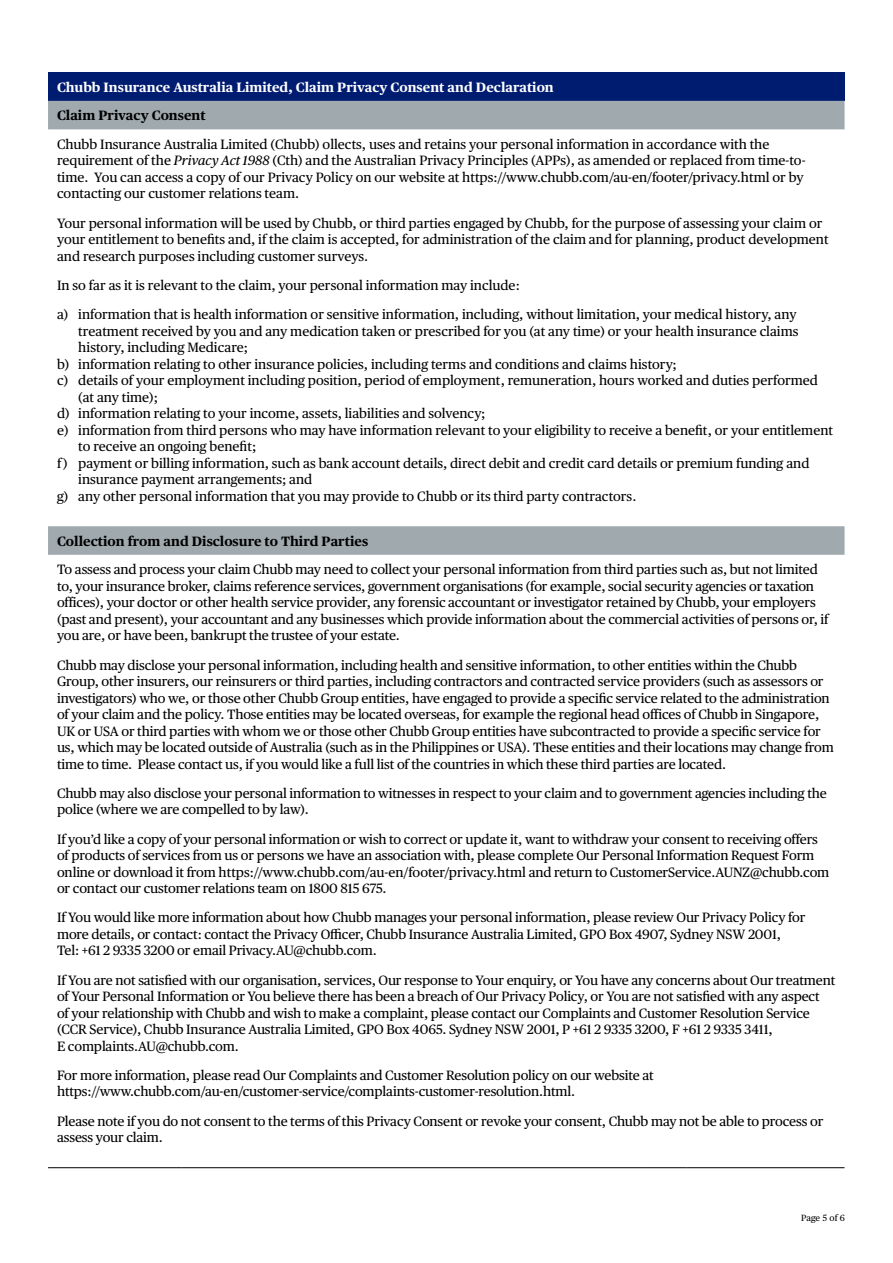
<style>
.page{position:relative;width:893px;height:1263px;background:#fff}
.page>*{position:absolute;margin:0;border:0;box-sizing:border-box;transform-origin:0 0}
.t1{font:13.5px/16.5px "Chubb Publico Text";letter-spacing:-.01em;color:#000}
.t2{font:700 13.5px "Chubb Publico Text";color:#fff}
.t3{font:700 13.5px "Chubb Publico Text";color:#000}
.t4{font:9px "Chubb Publico Text";color:#000}
.s1{font-style:italic}
</style>
<div class="page">
<div style="left:48px;top:72px;width:796px;height:29px;background:#001c71"></div>
<svg style="left:48px;top:101px;width:796px;height:454px"></svg>
<hr style="left:48px;top:1167px;width:134px;height:1px;background:#000">
<hr style="left:182px;top:1167px;width:460px;height:1px;background:#000">
<hr style="left:642px;top:1167px;width:45px;height:1px;background:#000">
<hr style="left:687px;top:1167px;width:157px;height:1px;background:#000">
<p class="t2" style="left:57px;top:77px;width:498px">Chubb Insurance Australia Limited, Claim Privacy Consent and Declaration</p>
<p class="t3" style="left:57px;top:105px;width:150px">Claim Privacy Consent</p>
<p class="t1" style="left:57px;top:135px;width:750px">Chubb Insurance Australia Limited (Chubb) ollects, uses and retains your personal information in accordance with the requirement of the <span class="s1">Privacy Act 1988</span> (Cth) and the Australian Privacy Principles (APPs), as amended or replaced from time-to&shy;time. You can access a copy of our Privacy Policy on our website at https://www.chubb.com/au-en/footer/privacy.html or by contacting our customer relations team.</p>
<p class="t1" style="left:57px;top:214px;width:773px">Your personal information will be used by Chubb, or third parties engaged by Chubb, for the purpose of assessing your claim or your entitlement to benefits and, if the claim is accepted, for administration of the claim and for planning, product development and research purposes including customer surveys.</p>
<p class="t1" style="left:57px;top:270px;width:741px;line-height:29.2px">In so far as it is relevant to the claim, your personal information may include:<br>a) information that is health information or sensitive information, including, without limitation, your medical history, any</p>
<p class="t1" style="left:78px;top:322px;width:722px">treatment received by you and any medication taken or prescribed for you (at any time) or your health insurance claims</p>
<p class="t1" style="left:78px;top:338px;width:171px">history, including Medicare;</p>
<p class="t1" style="left:57px;top:355px;width:621px">b) information relating to other insurance policies, including terms and conditions and claims history;</p>
<p class="t1" style="left:57px;top:371px;width:762px">c) details of your employment including position, period of employment, remuneration, hours worked and duties performed</p>
<p class="t1" style="left:78px;top:388px;width:81px">(at any time);</p>
<p class="t1" style="left:57px;top:404px;width:430px">d) information relating to your income, assets, liabilities and solvency;</p>
<p class="t1" style="left:57px;top:421px;width:777px">e) information from third persons who may have information relevant to your eligibility to receive a benefit, or your entitlement</p>
<p class="t1" style="left:78px;top:437px;width:179px">to receive an ongoing benefit;</p>
<p class="t1" style="left:57px;top:454px;width:754px">f ) payment or billing information, such as bank account details, direct debit and credit card details or premium funding and</p>
<p class="t1" style="left:78px;top:470px;width:235px">insurance payment arrangements; and</p>
<p class="t1" style="left:57px;top:487px;width:581px">g) any other personal information that you may provide to Chubb or its third party contractors.</p>
<p class="t3" style="left:57px;top:530px;width:313px">Collection from and Disclosure to Third Parties</p>
<p class="t1" style="left:57px;top:560px;width:773px">To assess and process your claim Chubb may need to collect your personal information from third parties such as, but not limited to, your insurance broker, claims reference services, government organisations (for example, social security agencies or taxation offices), your doctor or other health service provider, any forensic accountant or investigator retained by Chubb, your employers (past and present), your accountant and any businesses which provide information about the commercial activities of persons or, if you are, or have been, bankrupt the trustee of your estate.</p>
<p class="t1" style="left:57px;top:656px;width:778px">Chubb may disclose your personal information, including health and sensitive information, to other entities within the Chubb Group, other insurers, our reinsurers or third parties, including contractors and contracted service providers (such as assessors or investigators) who we, or those other Chubb Group entities, have engaged to provide a specific service related to the administration of your claim and the policy. Those entities may be located overseas, for example the regional head offices of Chubb in Singapore, UK or USA or third parties with whom we or those other Chubb Group entities have subcontracted to provide a specific service for us, which may be located outside of Australia (such as in the Philippines or USA). These entities and their locations may change from time to time. Please contact us, if you would like a full list of the countries in which these third parties are located.</p>
<p class="t1" style="left:57px;top:784px;width:771px">Chubb may also disclose your personal information to witnesses in respect to your claim and to government agencies including the police (where we are compelled to by law).</p>
<p class="t1" style="left:57px;top:830px;width:774px">If you’d like a copy of your personal information or wish to correct or update it, want to withdraw your consent to receiving offers of products of services from us or persons we have an association with, please complete Our Personal Information Request Form online or download it from https://www.chubb.com/au-en/footer/privacy.html and return to CustomerService.AUNZ@chubb.com or contact our customer relations team on 1800 815 675.</p>
<p class="t1" style="left:57px;top:908px;width:750px">If You would like more information about how Chubb manages your personal information, please review Our Privacy Policy for more details, or contact: contact the Privacy Officer, Chubb Insurance Australia Limited, GPO Box 4907, Sydney NSW 2001,<br>Tel: +61 2 9335 3200 or email Privacy.AU@chubb.com.</p>
<p class="t1" style="left:57px;top:971px;width:780px">If You are not satisfied with our organisation, services, Our response to Your enquiry, or You have any concerns about Our treatment of Your Personal Information or You believe there has been a breach of Our Privacy Policy, or You are not satisfied with any aspect<br>of your relationship with Chubb and wish to make a complaint, please contact our Complaints and Customer Resolution Service (CCR Service), Chubb Insurance Australia Limited, GPO Box 4065. Sydney NSW 2001, P +61 2 9335 3200, F +61 2 9335 3411,<br>E complaints.AU@chubb.com.</p>
<p class="t1" style="left:57px;top:1066px;width:598px">For more information, please read Our Complaints and Customer Resolution policy on our website at https://www.chubb.com/au-en/customer-service/complaints-customer-resolution.html.</p>
<p class="t1" style="left:57px;top:1112px;width:768px">Please note if you do not consent to the terms of this Privacy Consent or revoke your consent, Chubb may not be able to process or assess your claim.</p>
<p class="t4" style="left:801px;top:1210px;width:45px">Page 5 of 6</p>
</div>
